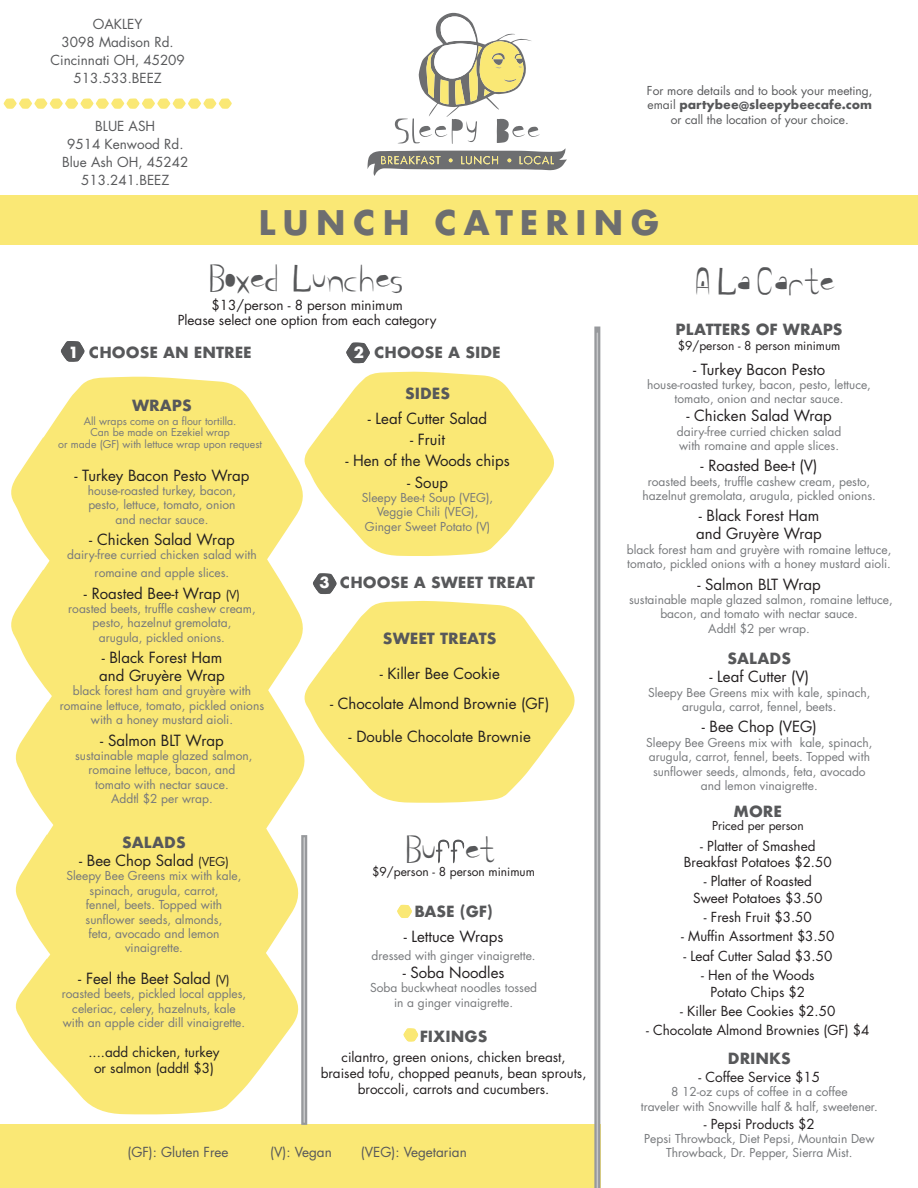
<style>
.page{position:relative;width:918px;height:1188px;background:#fff}
.page>*{position:absolute;margin:0;border:0;box-sizing:border-box;transform-origin:0 0}
.t1{font:700 33px "Futura";letter-spacing:.2em;color:#6d6e70}
.t2{font:31.5px "Sleepy";color:#57585a}
.t3{font:15px/18px "Futura";color:#231f20}
.t4{font:700 15px "Futura";color:#57585a}
.t5{font:13.5px/16.2px "Futura";color:#231f20;text-align:center}
.t6{font:13.5px "Futura";color:#57585a}
.t7{font:12px/14.4px "Futura";color:#76787b;text-align:center}
.t8{font:12px/14.4px "Futura";color:#57585a;text-align:center}
.t9{font:12px "Futura";color:#231f20}
.t10{font:10.5px/11.2px "Futura";color:#76787b;text-align:center}
.s1{font-weight:700}
.s2{color:#fff}
.s3{font-size:12px}
</style>
<div class="page">
<div style="left:0;top:1124px;width:601px;height:63px;background:#fae875"></div>
<svg style="left:436px;top:839px;width:29px;height:25px"></svg>
<svg style="left:403px;top:1028px;width:16px;height:14px"></svg>
<svg style="left:61px;top:341px;width:24px;height:21px"></svg>
<svg style="left:313px;top:573px;width:24px;height:21px"></svg>
<svg style="left:346px;top:342px;width:24px;height:21px"></svg>
<svg style="left:397px;top:904px;width:15px;height:14px"></svg>
<svg style="left:594px;top:330px;width:6px;height:858px;background:#a3a4a6"></svg>
<hr style="left:597px;top:333px;width:1px;height:855px;background:#c7c8ca">
<div style="left:301px;top:838px;width:6px;height:284px;background:#97999c"></div>
<hr style="left:303px;top:838px;width:2px;height:284px;background:#c7c8ca">
<svg style="left:4px;top:98px;width:228px;height:11px"></svg>
<div style="left:0;top:195px;width:918px;height:50px;background:#fae875"></div>
<svg style="left:368px;top:13px;width:199px;height:163px"></svg>
<div style="left:11px;top:618px;width:291px;height:23px;background:#fae875"></div>
<svg style="left:11px;top:376px;width:291px;height:242px;fill:#fae875"></svg>
<svg style="left:15px;top:641px;width:292px;height:242px;background:#f9e984"></svg>
<svg style="left:15px;top:774px;width:286px;height:132px;background:#faea84"></svg>
<svg style="left:302px;top:601px;width:273px;height:202px;fill:#fae875"></svg>
<svg style="left:302px;top:371px;width:252px;height:185px;fill:#fae875"></svg>
<svg style="left:15px;top:906px;width:284px;height:209px;fill:#fae875"></svg>
<p class="t6" style="left:93px;top:15px;width:51px">OAKLEY</p>
<p class="t6" style="left:62px;top:33px;width:114px">3098 Madison Rd.</p>
<p class="t6" style="left:50px;top:51px;width:136px">Cincinnati OH, 45209</p>
<p class="t6" style="left:74px;top:69px;width:90px">513.533.BEEZ</p>
<p class="t6" style="left:95px;top:118px;width:61px">BLUE ASH</p>
<p class="t6" style="left:67px;top:136px;width:118px">9514 Kenwood Rd.</p>
<p class="t6" style="left:62px;top:154px;width:128px">Blue Ash OH, 45242</p>
<p class="t6" style="left:81px;top:172px;width:90px">513.241.BEEZ</p>
<p class="t8" style="left:647px;top:83px;width:227px">For more details and to book your meeting, email <span class="s1">partybee@sleepybeecafe.com </span>or call the location of your choice.</p>
<p class="t1" style="left:258px;top:199px;width:403px">LUNCH CATERING</p>
<p class="t2" style="left:211px;top:270px;width:195px">Boxed Lunches</p>
<p class="t2" style="left:697px;top:273px;width:140px">A La Carte</p>
<p class="t5" style="left:212px;top:298px;width:193px">$13/person - 8 person minimum</p>
<p class="t5" style="left:178px;top:313px;width:260px">Please select one option from each category</p>
<p class="t4" style="left:69px;top:341px;width:185px"><span class="s2">1</span> CHOOSE AN ENTREE</p>
<p class="t4" style="left:354px;top:341px;width:148px"><span class="s2">2</span> CHOOSE A SIDE</p>
<p class="t4" style="left:132px;top:394px;width:61px">WRAPS</p>
<p class="t10" style="left:58px;top:416px;width:205px">All wraps come on a flour tortilla.<br>Can be made on Ezekiel wrap<br>or made (GF) with lettuce wrap upon request</p>
<p class="t3" style="left:75px;top:466px;width:176px">- Turkey Bacon Pesto Wrap</p>
<p class="t7" style="left:88px;top:483px;width:150px">house-roasted turkey, bacon, pesto, lettuce, tomato, onion and nectar sauce.</p>
<p class="t3" style="left:89px;top:531px;width:147px">- Chicken Salad Wrap</p>
<p class="t7" style="left:67px;top:546px;width:191px;line-height:18px">dairy-free curried chicken salad with romaine and apple slices.</p>
<p class="t3" style="left:84px;top:584px;width:158px">- Roasted Bee-t Wrap <span class="s3">(V)</span></p>
<p class="t7" style="left:68px;top:602px;width:189px">roasted beets, truffle cashew cream, pesto, hazelnut gremolata,<br>arugula, pickled onions.</p>
<p class="t3" style="left:99px;top:649px;width:127px">- Black Forest Ham and Gruyère Wrap</p>
<p class="t7" style="left:60px;top:684px;width:206px">black forest ham and gruyère with romaine lettuce, tomato, pickled onions with a honey mustard aioli.</p>
<p class="t3" style="left:100px;top:731px;width:125px">- Salmon BLT Wrap</p>
<p class="t7" style="left:75px;top:748px;width:179px">sustainable maple glazed salmon, romaine lettuce, bacon, and tomato with nectar sauce.<br>Addtl $2 per wrap.</p>
<p class="t4" style="left:122px;top:832px;width:65px">SALADS</p>
<p class="t3" style="left:79px;top:852px;width:151px">- Bee Chop Salad <span class="s3">(VEG)</span></p>
<p class="t7" style="left:67px;top:869px;width:177px">Sleepy Bee Greens mix with kale, spinach, arugula, carrot,<br>fennel, beets. Topped with sunflower seeds, almonds,<br>feta, avocado and lemon vinaigrette.</p>
<p class="t3" style="left:78px;top:970px;width:153px">- Feel the Beet Salad <span class="s3">(V)</span></p>
<p class="t7" style="left:62px;top:987px;width:186px">roasted beets, pickled local apples, celeriac, celery, hazelnuts, kale with an apple cider dill vinaigrette.</p>
<p class="t5" style="left:88px;top:1044px;width:133px">....add chicken, turkey or salmon (addtl $3)</p>
<p class="t4" style="left:405px;top:383px;width:47px">SIDES</p>
<p class="t3" style="left:368px;top:409px;width:121px">- Leaf Cutter Salad</p>
<p class="t3" style="left:410px;top:431px;width:37px">- Fruit</p>
<p class="t3" style="left:345px;top:452px;width:166px">- Hen of the Woods chips</p>
<p class="t3" style="left:407px;top:473px;width:42px">- Soup</p>
<p class="t7" style="left:362px;top:490px;width:133px">Sleepy Bee-t Soup (VEG),<br>Veggie Chili (VEG),<br>Ginger Sweet Potato (V)</p>
<p class="t4" style="left:319px;top:572px;width:217px"><span class="s2">3</span> CHOOSE A SWEET TREAT</p>
<p class="t4" style="left:383px;top:627px;width:115px">SWEET TREATS</p>
<p class="t3" style="left:380px;top:665px;width:122px">- Killer Bee Cookie</p>
<p class="t3" style="left:330px;top:695px;width:221px">- Chocolate Almond Brownie (GF)</p>
<p class="t3" style="left:349px;top:728px;width:184px">- Double Chocolate Brownie</p>
<p class="t2" style="left:407px;top:840px;width:90px">Buffet</p>
<p class="t9" style="left:372px;top:864px;width:164px">$9/person - 8 person minimum</p>
<p class="t4" style="left:414px;top:901px;width:80px">BASE (GF)</p>
<p class="t3" style="left:404px;top:928px;width:101px">- Lettuce Wraps</p>
<p class="t7" style="left:372px;top:949px;width:166px">dressed with ginger vinaigrette.</p>
<p class="t3" style="left:403px;top:964px;width:103px">- Soba Noodles</p>
<p class="t7" style="left:370px;top:981px;width:169px">Soba buckwheat noodles tossed in a ginger vinaigrette.</p>
<p class="t4" style="left:420px;top:1026px;width:69px">FIXINGS</p>
<p class="t5" style="left:321px;top:1049px;width:267px">cilantro, green onions, chicken breast, braised tofu, chopped peanuts, bean sprouts, broccoli, carrots and cucumbers.</p>
<p class="t6" style="left:127px;top:1143px;width:103px">(GF): Gluten Free</p>
<p class="t6" style="left:270px;top:1143px;width:63px">(V): Vegan</p>
<p class="t6" style="left:361px;top:1143px;width:107px">(VEG): Vegetarian</p>
<p class="t4" style="left:676px;top:319px;width:169px">PLATTERS OF WRAPS</p>
<p class="t9" style="left:678px;top:338px;width:164px">$9/person - 8 person minimum</p>
<p class="t3" style="left:693px;top:360px;width:134px">- Turkey Bacon Pesto</p>
<p class="t7" style="left:647px;top:378px;width:225px">house-roasted turkey, bacon, pesto, lettuce, tomato, onion and nectar sauce.</p>
<p class="t3" style="left:686px;top:407px;width:147px">- Chicken Salad Wrap</p>
<p class="t7" style="left:677px;top:424px;width:166px">dairy-free curried chicken salad</p>
<p class="t7" style="left:679px;top:439px;width:161px">with romaine and apple slices.</p>
<p class="t3" style="left:701px;top:457px;width:119px">- Roasted Bee-t (V)</p>
<p class="t7" style="left:642px;top:474px;width:235px">roasted beets, truffle cashew cream, pesto, hazelnut gremolata, arugula, pickled onions.</p>
<p class="t3" style="left:696px;top:507px;width:127px">- Black Forest Ham and Gruyère Wrap</p>
<p class="t7" style="left:627px;top:542px;width:266px;text-align:left">black forest ham and gruyère with romaine lettuce, tomato, pickled onions with a honey mustard aioli.</p>
<p class="t3" style="left:697px;top:575px;width:125px">- Salmon BLT Wrap</p>
<p class="t7" style="left:629px;top:592px;width:265px">sustainable maple glazed salmon, romaine lettuce, bacon, and tomato with nectar sauce.<br>Addtl $2 per wrap.</p>
<p class="t4" style="left:728px;top:648px;width:65px">SALADS</p>
<p class="t3" style="left:710px;top:668px;width:101px">- Leaf Cutter (V)</p>
<p class="t7" style="left:648px;top:685px;width:224px">Sleepy Bee Greens mix with kale, spinach, arugula, carrot, fennel, beets.</p>
<p class="t3" style="left:702px;top:718px;width:117px">- Bee Chop (VEG)</p>
<p class="t7" style="left:646px;top:735px;width:228px">Sleepy Bee Greens mix with kale, spinach, arugula, carrot, fennel, beets. Topped with sunflower seeds, almonds, feta, avocado and lemon vinaigrette.</p>
<p class="t4" style="left:734px;top:800px;width:50px">MORE</p>
<p class="t9" style="left:712px;top:818px;width:93px">Priced per person</p>
<p class="t5" style="left:684px;top:838px;width:149px">- Platter of Smashed<br>Breakfast Potatoes $2.50</p>
<p class="t5" style="left:693px;top:873px;width:131px">- Platter of Roasted<br>Sweet Potatoes $3.50</p>
<p class="t5" style="left:704px;top:909px;width:109px">- Fresh Fruit $3.50</p>
<p class="t5" style="left:681px;top:929px;width:155px">- Muffin Assortment $3.50</p>
<p class="t5" style="left:683px;top:948px;width:150px">- Leaf Cutter Salad $3.50</p>
<p class="t5" style="left:701px;top:967px;width:115px">- Hen of the Woods<br>Potato Chips $2</p>
<p class="t5" style="left:680px;top:1003px;width:157px">- Killer Bee Cookies $2.50</p>
<p class="t5" style="left:646px;top:1023px;width:225px">- Chocolate Almond Brownies (GF) $4</p>
<p class="t4" style="left:728px;top:1047px;width:64px">DRINKS</p>
<p class="t5" style="left:699px;top:1069px;width:123px">- Coffee Service $15</p>
<p class="t7" style="left:641px;top:1085px;width:239px">8 12-oz cups of coffee in a coffee<br>traveler with Snowville half &amp; half, sweetener.</p>
<p class="t5" style="left:704px;top:1116px;width:113px">- Pepsi Products $2</p>
<p class="t7" style="left:644px;top:1131px;width:232px">Pepsi Throwback, Diet Pepsi, Mountain Dew<br>Throwback, Dr. Pepper, Sierra Mist.</p>
</div>
